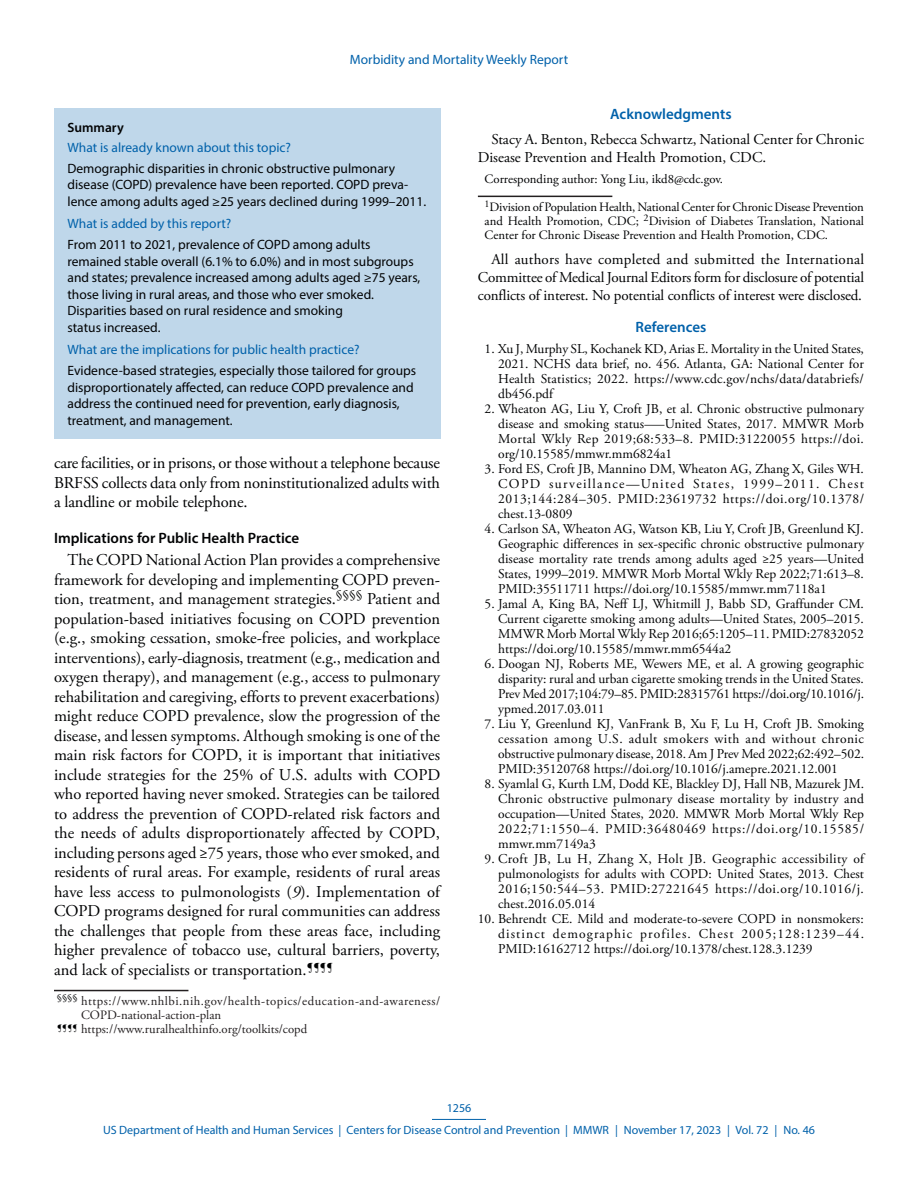
<style>
.page{position:relative;width:918px;height:1188px;background:#fff}
.page>*{position:absolute;margin:0;border:0;box-sizing:border-box;transform-origin:0 0}
.Paragraph{font:16.5px/19.5px "Adobe Garamond Pro";letter-spacing:-.01em;color:#010203;text-align:justify}
.Conflict_of_Interest{font:15px/18px "Adobe Garamond Pro";letter-spacing:-.01em;color:#010203;text-align:justify}
.Acknowledgment{font:15px/18px "Adobe Garamond Pro";color:#010203}
.Heading_2{font:600 15px "Myriad Pro";color:#010203}
.Acknowledgment_Head{font:600 15px "Myriad Pro";color:#0061aa}
.Ref_Title{font:600 15px "Myriad Pro";color:#0061aa}
.Reference_10{font:13.5px/15px "Adobe Garamond Pro";color:#010203;text-align:justify}
.Summary_Box_Text{font:13.5px/16.5px "Myriad Pro";color:#010203}
.Summary_Box_Heading{font:13.5px "Myriad Pro";color:#0061aa}
.Summary_Box_Ttile{font:600 13.5px "Myriad Pro";color:#010203}
.Author_Affiliations{font:12.75px/14.2px "Adobe Garamond Pro";color:#010203;text-align:justify}
.footnote_w_rule_text_indent_4{font:12.75px/14.2px "Adobe Garamond Pro";letter-spacing:.04em;color:#231f20}
.footnote_no_rule_text_indent_4{font:12.75px "Adobe Garamond Pro";color:#231f20}
.Corresponding_Author{font:12.75px "Adobe Garamond Pro";color:#010203}
.t1{font:12px/21.8px "Myriad Pro";color:#0061aa;text-align:center}
.s1{font-style:italic}
</style>
<div class="page">
<hr style="left:432px;top:1119px;width:54px;height:1px;background:#0061aa">
<div style="left:54px;top:108px;width:386px;height:330px;background:#bfd7ea"></div>
<hr style="left:54px;top:990px;width:134px;height:1px;background:#231f20">
<hr style="left:478px;top:196px;width:134px;height:1px;background:#231f20">
<p class="Summary_Box_Heading" style="left:350px;top:51px;width:220px">Morbidity and Mortality Weekly Report</p>
<h1 class="Summary_Box_Ttile" style="left:68px;top:119px;width:58px">Summary</h1>
<h1 class="Summary_Box_Heading" style="left:68px;top:139px;width:225px">What is already known about this topic?</h1>
<p class="Summary_Box_Text" style="left:68px;top:160px;width:360px">Demographic disparities in chronic obstructive pulmonary disease (COPD) prevalence have been reported. COPD preva&shy;lence among adults aged ≥25 years declined during 1999–2011.</p>
<h1 class="Summary_Box_Heading" style="left:68px;top:216px;width:165px">What is added by this report?</h1>
<p class="Summary_Box_Text" style="left:68px;top:236px;width:354px">From 2011 to 2021, prevalence of COPD among adults remained stable overall (6.1% to 6.0%) and in most subgroups and states; prevalence increased among adults aged ≥75 years, those living in rural areas, and those who ever smoked.<br>Disparities based on rural residence and smoking<br>status increased.</p>
<h1 class="Summary_Box_Heading" style="left:68px;top:342px;width:294px">What are the implications for public health practice?</h1>
<p class="Summary_Box_Text" style="left:68px;top:362px;width:350px">Evidence-based strategies, especially those tailored for groups disproportionately affected, can reduce COPD prevalence and address the continued need for prevention, early diagnosis, treatment, and management.</p>
<p class="Paragraph" style="left:54px;top:454px;width:388px">care facilities, or in prisons, or those without a telephone because BRFSS collects data only from noninstitutionalized adults with a landline or mobile telephone.</p>
<h2 class="Heading_2" style="left:54px;top:529px;width:247px">Implications for Public Health Practice</h2>
<p class="Paragraph" style="left:54px;top:551px;width:388px;text-indent:13px">The COPD National Action Plan provides a comprehensive framework for developing and implementing COPD preven&shy;tion, treatment, and management strategies.<sup>§§§§</sup> Patient and population-based initiatives focusing on COPD prevention (e.g., smoking cessation, smoke-free policies, and workplace interventions), early-diagnosis, treatment (e.g., medication and oxygen therapy), and management (e.g., access to pulmonary rehabilitation and caregiving, efforts to prevent exacerbations) might reduce COPD prevalence, slow the progression of the disease, and lessen symptoms. Although smoking is one of the main risk factors for COPD, it is important that initiatives include strategies for the 25% of U.S. adults with COPD who reported having never smoked. Strategies can be tailored to address the prevention of COPD-related risk factors and the needs of adults disproportionately affected by COPD, including persons aged ≥75 years, those who ever smoked, and residents of rural areas. For example, residents of rural areas have less access to pulmonologists (<span class="s1">9</span>). Implementation of COPD programs designed for rural communities can address the challenges that people from these areas face, including higher prevalence of tobacco use, cultural barriers, poverty, and lack of specialists or transportation.<sup>¶¶¶¶</sup></p>
<p class="footnote_w_rule_text_indent_4" style="left:81px;top:994px;width:361px;text-indent:-24px"><sup>§§§§</sup> https://www.nhlbi.nih.gov/health-topics/education-and-awareness/<br>COPD-national-action-plan</p>
<p class="footnote_no_rule_text_indent_4" style="left:57px;top:1022px;width:252px"><sup>¶¶¶¶</sup> https://www.ruralhealthinfo.org/toolkits/copd</p>
<h1 class="Acknowledgment_Head" style="left:610px;top:105px;width:123px">Acknowledgments</h1>
<p class="Acknowledgment" style="left:478px;top:131px;width:388px;text-indent:14px">Stacy A. Benton, Rebecca Schwartz, National Center for Chronic<br>Disease Prevention and Health Promotion, CDC.</p>
<p class="Corresponding_Author" style="left:485px;top:171px;width:240px">Corresponding author: Yong Liu, ikd8@cdc.gov.</p>
<p class="Author_Affiliations" style="left:485px;top:200px;width:381px"><sup>1</sup>Division of Population Health, National Center for Chronic Disease Prevention and Health Promotion, CDC; <sup>2</sup>Division of Diabetes Translation, National Center for Chronic Disease Prevention and Health Promotion, CDC.</p>
<p class="Conflict_of_Interest" style="left:478px;top:251px;width:388px;text-indent:14px">All authors have completed and submitted the International Committee of Medical Journal Editors form for disclosure of potential conflicts of interest. No potential conflicts of interest were disclosed.</p>
<h1 class="Ref_Title" style="left:636px;top:317px;width:72px">References</h1>
<p class="Reference_10" style="left:498px;top:342px;width:367px;text-indent:-14px">1. Xu J, Murphy SL, Kochanek KD, Arias E. Mortality in the United States, 2021. NCHS data brief, no. 456. Atlanta, GA: National Center for Health Statistics; 2022. https://www.cdc.gov/nchs/data/databriefs/ db456.pdf</p>
<p class="Reference_10" style="left:498px;top:402px;width:367px;text-indent:-13px">2. Wheaton AG, Liu Y, Croft JB, et al. Chronic obstructive pulmonary disease and smoking status–—United States, 2017. MMWR Morb Mortal Wkly Rep 2019;68:533–8. PMID:31220055 https://doi. org/10.15585/mmwr.mm6824a1</p>
<p class="Reference_10" style="left:498px;top:462px;width:367px;text-indent:-14px">3. Ford ES, Croft JB, Mannino DM, Wheaton AG, Zhang X, Giles WH.<br>COPD surveillance—United States, 1999–2011. Chest 2013;144:284–305. PMID:23619732 https://doi.org/10.1378/ chest.13-0809</p>
<p class="Reference_10" style="left:498px;top:522px;width:368px;text-indent:-14px">4. Carlson SA, Wheaton AG, Watson KB, Liu Y, Croft JB, Greenlund KJ.<br>Geographic differences in sex-specific chronic obstructive pulmonary disease mortality rate trends among adults aged ≥25 years—United States, 1999–2019. MMWR Morb Mortal Wkly Rep 2022;71:613–8.<br>PMID:35511711 https://doi.org/10.15585/mmwr.mm7118a1</p>
<p class="Reference_10" style="left:498px;top:597px;width:367px;text-indent:-14px">5. Jamal A, King BA, Neff LJ, Whitmill J, Babb SD, Graffunder CM.<br>Current cigarette smoking among adults—United States, 2005–2015.<br>MMWR Morb Mortal Wkly Rep 2016;65:1205–11. PMID:27832052 https://doi.org/10.15585/mmwr.mm6544a2</p>
<p class="Reference_10" style="left:498px;top:657px;width:367px;text-indent:-13px">6. Doogan NJ, Roberts ME, Wewers ME, et al. A growing geographic disparity: rural and urban cigarette smoking trends in the United States.<br>Prev Med 2017;104:79–85. PMID:28315761 https://doi.org/10.1016/j. ypmed.2017.03.011</p>
<p class="Reference_10" style="left:498px;top:717px;width:368px;text-indent:-14px">7. Liu Y, Greenlund KJ, VanFrank B, Xu F, Lu H, Croft JB. Smoking cessation among U.S. adult smokers with and without chronic obstructive pulmonary disease, 2018. Am J Prev Med 2022;62:492–502.<br>PMID:35120768 https://doi.org/10.1016/j.amepre.2021.12.001</p>
<p class="Reference_10" style="left:498px;top:777px;width:367px;text-indent:-14px">8. Syamlal G, Kurth LM, Dodd KE, Blackley DJ, Hall NB, Mazurek JM.<br>Chronic obstructive pulmonary disease mortality by industry and occupation—United States, 2020. MMWR Morb Mortal Wkly Rep 2022;71:1550–4. PMID:36480469 https://doi.org/10.15585/ mmwr.mm7149a3</p>
<p class="Reference_10" style="left:498px;top:852px;width:368px;text-indent:-14px">9. Croft JB, Lu H, Zhang X, Holt JB. Geographic accessibility of pulmonologists for adults with COPD: United States, 2013. Chest 2016;150:544–53. PMID:27221645 https://doi.org/10.1016/j. chest.2016.05.014</p>
<p class="Reference_10" style="left:498px;top:912px;width:368px;text-indent:-20px">10. Behrendt CE. Mild and moderate-to-severe COPD in nonsmokers: distinct demographic profiles. Chest 2005;128:1239–44.<br>PMID:16162712 https://doi.org/10.1378/chest.128.3.1239</p>
<p class="t1" style="left:103px;top:1097px;width:713px">1256<br>US Department of Health and Human Services | Centers for Disease Control and Prevention | MMWR | November 17, 2023 | Vol. 72 | No. 46</p>
</div>
